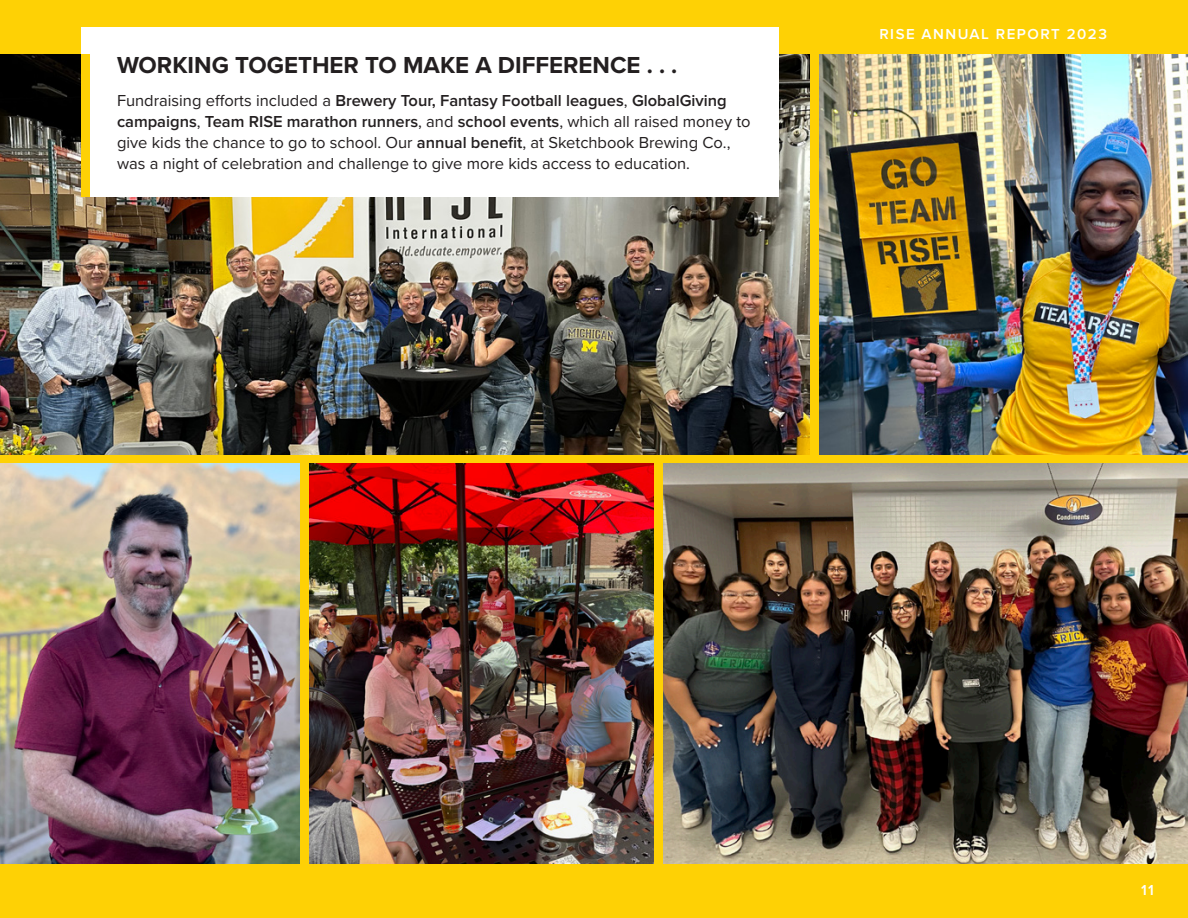
<style>
.page{position:relative;width:1188px;height:918px;background:#fff}
.page>*{position:absolute;margin:0;border:0;box-sizing:border-box;transform-origin:0 0}
.a_head{font:700 24px "Proxima Nova";color:#231f20}
.body_text{font:16.5px/21px "Proxima Nova";color:#231f20}
.t1{font:600 15px "Proxima Nova";letter-spacing:.1em;color:#fff}
.s1{font-weight:600}
</style>
<div class="page">
<div style="left:0;top:0;width:1188px;height:54px;background:#fed105"></div>
<div style="left:0;top:864px;width:1188px;height:54px;background:#fed105"></div>
<div style="left:0;top:54px;width:1188px;height:810px;background:#fed105"></div>
<img style="left:0;top:464px;width:300px;height:400px">
<img style="left:309px;top:464px;width:345px;height:400px">
<img style="left:663px;top:464px;width:525px;height:400px">
<img style="left:0;top:54px;width:810px;height:400px">
<img style="left:819px;top:54px;width:369px;height:400px">
<div style="left:81px;top:27px;width:697px;height:169px;background:#fff"></div>
<div style="left:81px;top:54px;width:9px;height:142px;background:#fed105"></div>
<p class="a_head" style="left:117px;top:47px;width:562px">WORKING TOGETHER TO MAKE A DIFFERENCE . . .</p>
<p class="body_text" style="left:117px;top:89px;width:635px">Fundraising efforts included a <span class="s1">Brewery Tour, Fantasy Football leagues</span>, <span class="s1">GlobalGiving campaigns</span>, <span class="s1">Team RISE marathon runners</span>, and <span class="s1">school events</span>, which all raised money to give kids the chance to go to school. Our <span class="s1">annual benefit</span>, at Sketchbook Brewing Co., was a night of celebration and challenge to give more kids access to education.</p>
<p class="t1" style="left:879px;top:25px;width:229px">RISE ANNUAL REPORT 2023</p>
<p class="t1" style="left:1141px;top:882px;width:14px">11</p>
</div>
